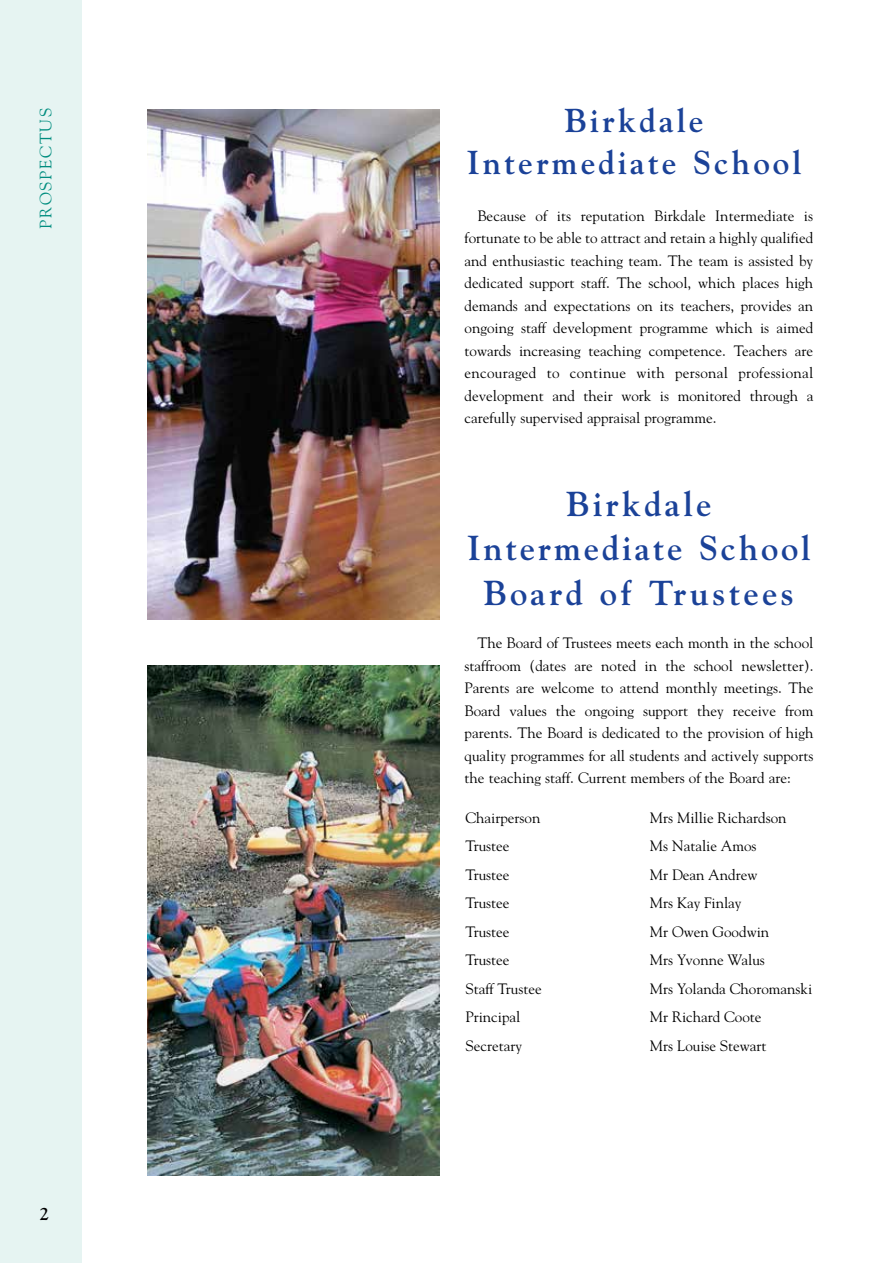
<style>
.page{position:relative;width:893px;height:1263px;background:#fff}
.page>*{position:absolute;margin:0;border:0;box-sizing:border-box;transform-origin:0 0}
.t1{font:700 34.5px/44.4px "Goudy";letter-spacing:.095em;color:#1b4298;text-align:center}
.t2{font:700 33px/41.8px "Goudy";letter-spacing:.095em;color:#1b4298;text-align:center}
.t3{font:700 18px "Goudy";color:#000}
.t4{font:16.5px "Goudy";letter-spacing:.105em;color:#008d7f}
.t5{font:15px/22.5px "Goudy";color:#000;text-align:justify}
</style>
<div class="page">
<div style="left:0;top:0;width:82px;height:1263px;background:#e6f4f2"></div>
<img style="left:147px;top:109px;width:293px;height:511px">
<img style="left:147px;top:666px;width:293px;height:510px">
<p class="t4" style="left:36px;top:229px;width:123px;rotate:-90deg">PROSPECTUS</p>
<h2 class="t2" style="left:467px;top:100px;width:336px">Birkdale<br>Intermediate School</h2>
<p class="t5" style="left:464px;top:204px;width:350px;text-indent:13px">Because of its reputation Birkdale Intermediate is fortunate to be able to attract and retain a highly qualified and enthusiastic teaching team. The team is assisted by dedicated support staff. The school, which places high demands and expectations on its teachers, provides an ongoing staff development programme which is aimed towards increasing teaching competence. Teachers are encouraged to continue with personal professional development and their work is monitored through a carefully supervised appraisal programme.</p>
<p class="t3" style="left:40px;top:1203px;width:12px">2</p>
<h1 class="t1" style="left:467px;top:481px;width:345px">Birkdale<br>Intermediate School<br>Board of Trustees</h1>
<p class="t5" style="left:465px;top:631px;width:350px;text-indent:13px">The Board of Trustees meets each month in the school staffroom (dates are noted in the school newsletter).<br>Parents are welcome to attend monthly meetings. The Board values the ongoing support they receive from parents. The Board is dedicated to the provision of high quality programmes for all students and actively supports the teaching staff. Current members of the Board are:</p>
<p class="t5" style="left:647px;top:806px;width:54px">Ms Nata</p>
<p class="t5" style="left:465px;top:806px;width:76px">Chairperson</p>
<p class="t5" style="left:650px;top:806px;width:138px">Mrs Millie Richardson</p>
<p class="t5" style="left:465px;top:834px;width:46px">Trustee</p>
<p class="t5" style="left:650px;top:834px;width:108px">Ms Natalie Amos</p>
<p class="t5" style="left:465px;top:863px;width:46px">Trustee</p>
<p class="t5" style="left:650px;top:863px;width:109px">Mr Dean Andrew</p>
<p class="t5" style="left:465px;top:891px;width:46px">Trustee</p>
<p class="t5" style="left:650px;top:891px;width:93px">Mrs Kay Finlay</p>
<p class="t5" style="left:465px;top:920px;width:46px">Trustee</p>
<p class="t5" style="left:650px;top:920px;width:121px">Mr Owen Goodwin</p>
<p class="t5" style="left:465px;top:948px;width:46px">Trustee</p>
<p class="t5" style="left:650px;top:948px;width:117px">Mrs Yvonne Walus</p>
<p class="t5" style="left:465px;top:977px;width:78px">Staff Trustee</p>
<p class="t5" style="left:650px;top:977px;width:164px">Mrs Yolanda Choromanski</p>
<p class="t5" style="left:465px;top:1005px;width:57px">Principal</p>
<p class="t5" style="left:650px;top:1005px;width:113px">Mr Richard Coote</p>
<p class="t5" style="left:465px;top:1034px;width:58px">Secretary</p>
<p class="t5" style="left:650px;top:1034px;width:118px">Mrs Louise Stewart</p>
<p class="t5" style="left:647px;top:803px;width:139px;line-height:28.3px;text-align:left;text-indent:72px">Amos<br>Mr Dean Andrew<br>Mrs Kay Finlay<br>Mr Owen Goodwin<br>Mr Paul Gro m<br>Mrs Millie Richardson<br>Mr Nick Chandra<br>Mr Richard<br>Mrs Louise</p>
</div>
